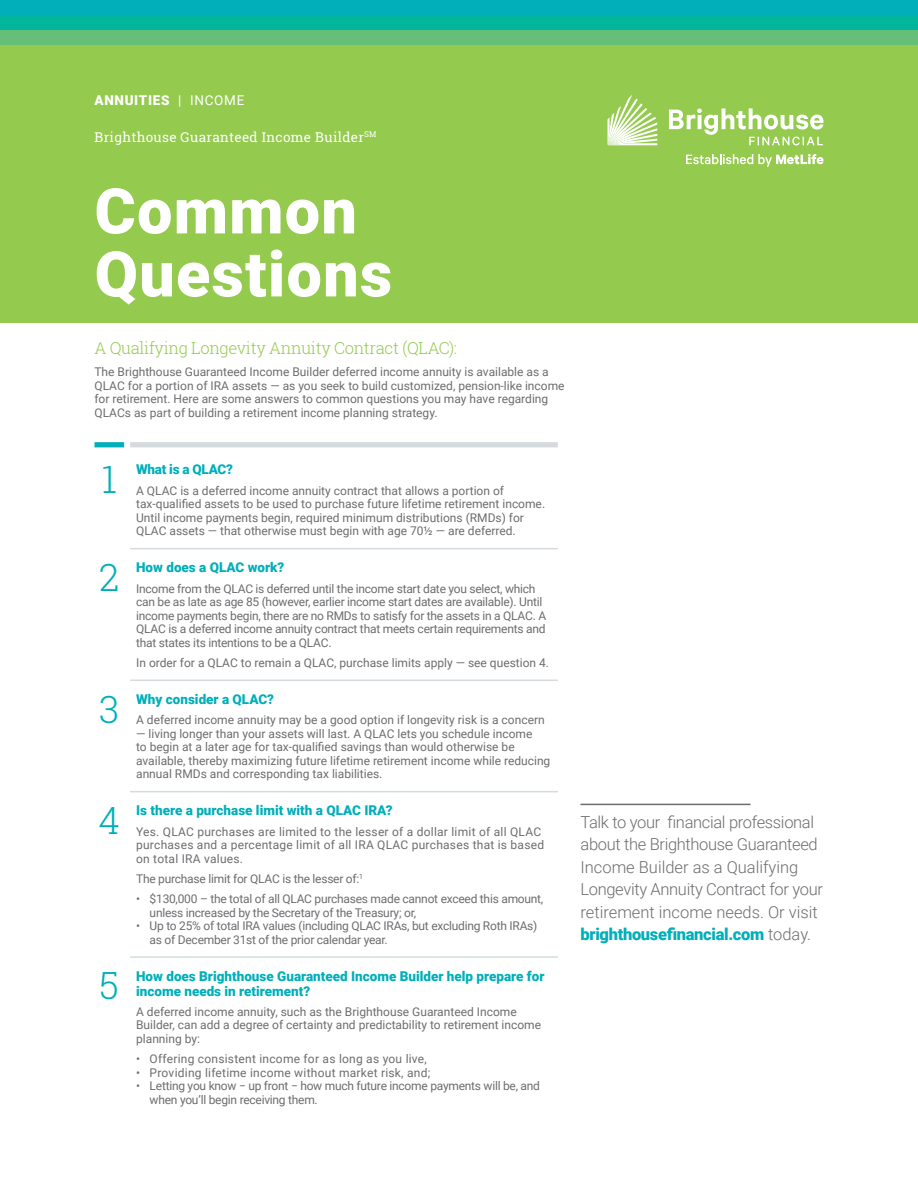
<style>
.page{position:relative;width:918px;height:1188px;background:#fff}
.page>*{position:absolute;margin:0;border:0;box-sizing:border-box;transform-origin:0 0}
.Data-San_12_15{font:900 63px/63px "Roboto";letter-spacing:.02em;color:#fff}
.Subhead-SlabLight-11{font:300 37.5px "Roboto Slab";color:#00afb9}
.CallToAction-Sans_Li{font:300 16.5px/22.5px "Roboto";letter-spacing:-.02em;color:#6c6d70}
.Subhead-Slab_Light_2{font:300 16.5px "Roboto Slab";letter-spacing:-.02em;color:#94ca4e}
.Body_9_13{font:900 13.5px/15px "Roboto";color:#00afb9}
.Category_9_12{font:13.5px "Roboto Slab";letter-spacing:.025em;color:#fff}
.Category_9_12-2{font:900 13.5px "Roboto";letter-spacing:.05em;color:#fff}
.Body_9_13-2{font:900 13.5px "Roboto";letter-spacing:-.02em;color:#00afb9}
.Body_9_13-3{font:12px/13.5px "Roboto";color:#6c6d70}
.Body_9_13-4{font:12px/13.5px "Roboto";letter-spacing:-.02em;color:#6c6d70}
.Body_9_13-5{font:12px/13.5px "Roboto";letter-spacing:.02em;color:#6c6d70}
.s1{font-weight:400}
.s2{font-weight:900;color:#00afb9}
</style>
<div class="page">
<div style="left:0;top:15px;width:918px;height:16px;background:#02b69b"></div>
<div style="left:0;top:0;width:918px;height:15px;background:#00afb9"></div>
<div style="left:0;top:31px;width:918px;height:15px;background:#65bf78"></div>
<div style="left:0;top:46px;width:918px;height:277px;background:#94ca4e"></div>
<svg style="left:686px;top:154px;width:137px;height:13px"></svg>
<svg style="left:669px;top:108px;width:155px;height:37px"></svg>
<svg style="left:608px;top:94px;width:49px;height:51px"></svg>
<hr style="left:580px;top:804px;width:171px;height:1px;background:#6c6d70">
<hr style="left:130px;top:548px;width:428px;height:1px;background:#d4dade">
<hr style="left:130px;top:680px;width:428px;height:1px;background:#d4dade">
<hr style="left:130px;top:791px;width:428px;height:1px;background:#d4dade">
<hr style="left:130px;top:956px;width:428px;height:2px;background:#d4dade">
<div style="left:94px;top:442px;width:30px;height:5px;background:#00afb9"></div>
<div style="left:130px;top:442px;width:428px;height:5px;background:#d4dade"></div>
<p class="Category_9_12-2" style="left:94px;top:90px;width:151px">ANNUITIES <span class="s1">| INCOME</span></p>
<p class="Category_9_12" style="left:94px;top:127px;width:284px">Brighthouse Guaranteed Income Builder<sup>SM</sup></p>
<p class="Data-San_12_15" style="left:94px;top:177px;width:299px">Common<br>Questions</p>
<p class="Subhead-Slab_Light_2" style="left:94px;top:336px;width:364px">A Qualifying Longevity Annuity Contract (QLAC):</p>
<p class="Body_9_13-3" style="left:94px;top:365px;width:472px">The Brighthouse Guaranteed Income Builder deferred income annuity is available as a QLAC for a portion of IRA assets — as you seek to build customized, pension-like income for retirement. Here are some answers to common questions you may have regarding QLACs as part of building a retirement income planning strategy.</p>
<p class="Subhead-SlabLight-11" style="left:102px;top:454px;width:17px">1</p>
<p class="Body_9_13-2" style="left:136px;top:460px;width:98px">What is a QLAC?</p>
<p class="Body_9_13-3" style="left:136px;top:483px;width:411px">A QLAC is a deferred income annuity contract that allows a portion of tax-qualified assets to be used to purchase future lifetime retirement income.<br>Until income payments begin, required minimum distributions (RMDs) for QLAC assets — that otherwise must begin with age 70½ — are deferred.</p>
<p class="Subhead-SlabLight-11" style="left:99px;top:552px;width:22px">2</p>
<p class="Body_9_13" style="left:136px;top:559px;width:150px">How does a QLAC work?</p>
<p class="Body_9_13-4" style="left:136px;top:581px;width:412px">Income from the QLAC is deferred until the income start date you select, which can be as late as age 85 (however, earlier income start dates are available). Until income payments begin, there are no RMDs to satisfy for the assets in a QLAC. A QLAC is a deferred income annuity contract that meets certain requirements and that states its intentions to be a QLAC.</p>
<p class="Body_9_13-3" style="left:136px;top:655px;width:414px">In order for a QLAC to remain a QLAC, purchase limits apply — see question 4.</p>
<p class="Subhead-SlabLight-11" style="left:99px;top:683px;width:22px">3</p>
<p class="Body_9_13" style="left:136px;top:691px;width:140px">Why consider a QLAC?</p>
<p class="Body_9_13-3" style="left:136px;top:713px;width:410px">A deferred income annuity may be a good option if longevity risk is a concern</p>
<p class="Body_9_13-3" style="left:136px;top:726px;width:416px">— living longer than your assets will last. A QLAC lets you schedule income<br>to begin at a later age for tax-qualified savings than would otherwise be available, thereby maximizing future lifetime retirement income while reducing annual RMDs and corresponding tax liabilities.</p>
<p class="Subhead-SlabLight-11" style="left:99px;top:795px;width:23px">4</p>
<p class="Body_9_13" style="left:136px;top:803px;width:258px">Is there a purchase limit with a QLAC IRA?</p>
<p class="Body_9_13-5" style="left:136px;top:824px;width:410px">Yes. QLAC purchases are limited to the lesser of a dollar limit of all QLAC purchases and a percentage limit of all IRA QLAC purchases that is based on total IRA values.</p>
<p class="Body_9_13-4" style="left:136px;top:871px;width:228px">The purchase limit for QLAC is the lesser of:<sup>1</sup></p>
<p class="Body_9_13-4" style="left:150px;top:892px;width:395px;text-indent:-14px">• $130,000 – the total of all QLAC purchases made cannot exceed this amount, unless increased by the Secretary of the Treasury; or,</p>
<p class="Body_9_13-4" style="left:150px;top:919px;width:389px;text-indent:-14px">• Up to 25% of total IRA values (including QLAC IRAs, but excluding Roth IRAs) as of December 31st of the prior calendar year.</p>
<p class="Subhead-SlabLight-11" style="left:100px;top:960px;width:21px">5</p>
<p class="Body_9_13" style="left:136px;top:968px;width:410px">How does Brighthouse Guaranteed Income Builder help prepare for income needs in retirement?</p>
<p class="Body_9_13-3" style="left:136px;top:1004px;width:407px">A deferred income annuity, such as the Brighthouse Guaranteed Income<br>Builder, can add a degree of certainty and predictability to retirement income planning by:</p>
<p class="Body_9_13-5" style="left:136px;top:1052px;width:292px">• Offering consistent income for as long as you live,</p>
<p class="Body_9_13-5" style="left:136px;top:1065px;width:296px">• Providing lifetime income without market risk, and;</p>
<p class="Body_9_13-4" style="left:150px;top:1079px;width:392px;text-indent:-14px">• Letting you know − up front − how much future income payments will be, and when you’ll begin receiving them.</p>
<p class="CallToAction-Sans_Li" style="left:580px;top:810px;width:244px">Talk to your financial professional about the Brighthouse Guaranteed Income Builder as a Qualifying Longevity Annuity Contract for your retirement income needs. Or visit <span class="s2">brighthousefinancial.com</span> today.</p>
</div>
